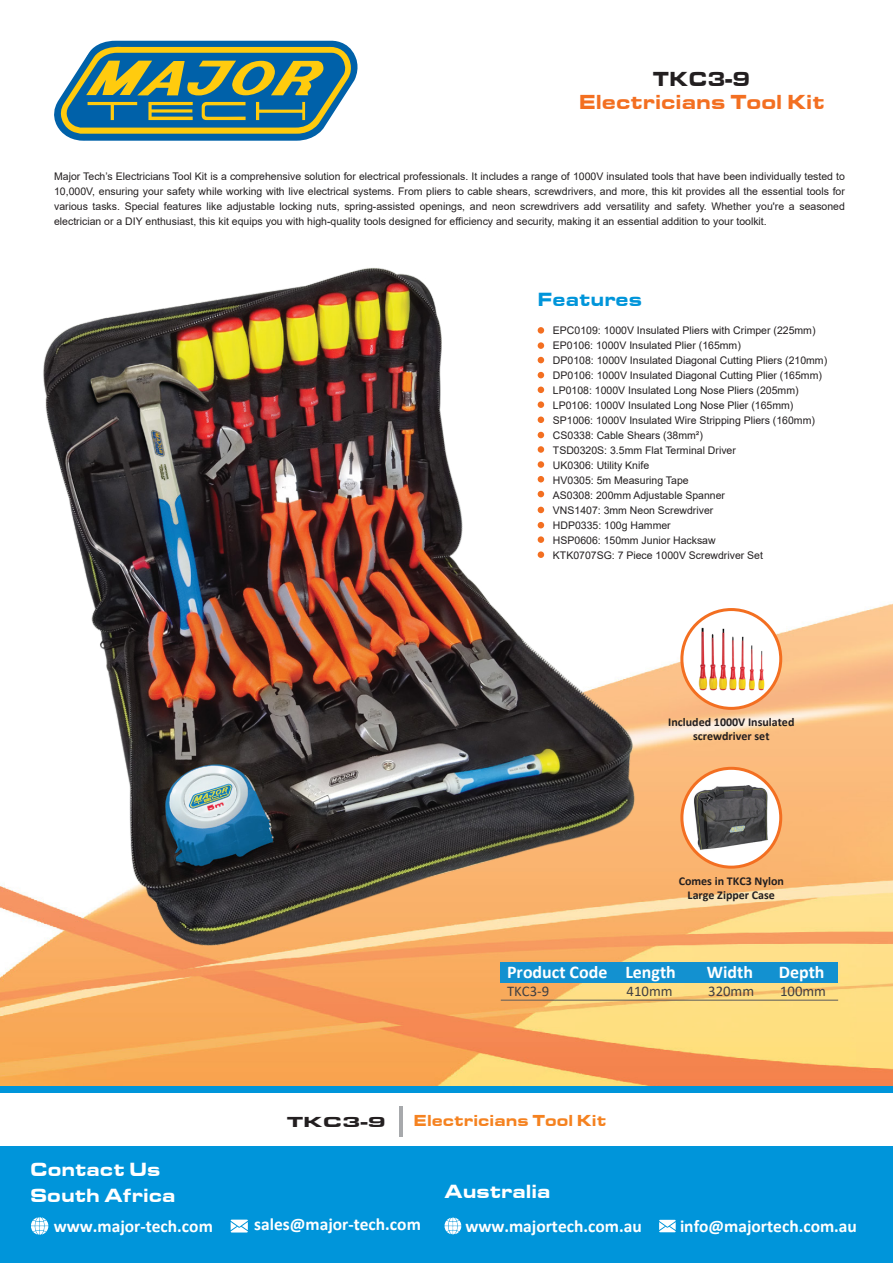
<style>
.page{position:relative;width:893px;height:1263px;background:#fff}
.page>*{position:absolute;margin:0;border:0;box-sizing:border-box;transform-origin:0 0}
.t1{font:21px "Eurostile T Blac Exte";color:#f36f21;scale:.91 1}
.t2{font:21px "Eurostile T Blac Exte";color:#231f20;scale:.91 1}
.t3{font:19.8px/26.5px "Eurostile T Blac Exte";color:#fff;scale:.9 1}
.t4{font:19.8px "Eurostile T Blac Exte";color:#0095da;scale:.9 1}
.t5{font:700 17.85px "Calibri";color:#fff}
.t6{font:700 17.4px "Calibri";color:#fff}
.t7{font:16.5px "Eurostile T Blac Exte";color:#f58220;scale:.91 1}
.t8{font:15px "Eurostile T Blac Exte";color:#231f20;scale:1.3 1}
.t9{font:14.7px "Calibri";color:#414042}
.t10{font:700 12px/14.4px "Calibri";color:#231f20;text-align:center}
.t11{font:10.5px/15px "Arial";color:#231f20}
</style>
<div class="page">
<img style="left:0;top:603px;width:893px;height:483px">
<img style="left:42px;top:268px;width:596px;height:679px">
<div style="left:0;top:1086px;width:893px;height:177px;background:#0095da"></div>
<div style="left:0;top:1094px;width:893px;height:52px;background:#fff"></div>
<svg style="left:31px;top:1217px;width:17px;height:18px"></svg>
<svg style="left:231px;top:1219px;width:17px;height:13px"></svg>
<svg style="left:659px;top:1220px;width:17px;height:12px"></svg>
<svg style="left:444px;top:1217px;width:17px;height:18px"></svg>
<hr style="left:400px;top:1106px;width:3px;height:31px;background:#a7a9ac">
<svg style="left:54px;top:40px;width:304px;height:101px;background:#6a9384"></svg>
<div style="left:538px;top:327px;width:6px;height:7px;background:#f36f21;border-radius:50%"></div>
<div style="left:538px;top:342px;width:6px;height:7px;background:#f36f21;border-radius:50%"></div>
<svg style="left:538px;top:357px;width:6px;height:6px"></svg>
<svg style="left:538px;top:372px;width:6px;height:6px"></svg>
<svg style="left:538px;top:387px;width:6px;height:6px"></svg>
<div style="left:538px;top:401px;width:6px;height:7px;background:#f36f21;border-radius:50%"></div>
<div style="left:538px;top:416px;width:6px;height:7px;background:#f36f21;border-radius:50%"></div>
<svg style="left:538px;top:432px;width:6px;height:6px"></svg>
<div style="left:538px;top:446px;width:6px;height:7px;background:#f36f21;border-radius:50%"></div>
<div style="left:538px;top:461px;width:6px;height:7px;background:#f36f21;border-radius:50%"></div>
<svg style="left:538px;top:476px;width:6px;height:6px"></svg>
<svg style="left:538px;top:491px;width:6px;height:6px"></svg>
<svg style="left:538px;top:507px;width:6px;height:6px"></svg>
<svg style="left:538px;top:522px;width:6px;height:6px"></svg>
<div style="left:538px;top:536px;width:6px;height:7px;background:#f36f21;border-radius:50%"></div>
<div style="left:538px;top:551px;width:6px;height:7px;background:#f36f21;border-radius:50%"></div>
<img style="left:691px;top:784px;width:78px;height:67px">
<svg style="left:682px;top:768px;width:99px;height:16px"></svg>
<svg style="left:769px;top:776px;width:12px;height:78px"></svg>
<svg style="left:690px;top:851px;width:83px;height:13px"></svg>
<svg style="left:682px;top:789px;width:11px;height:64px"></svg>
<div style="left:680px;top:767px;width:102px;height:102px;border:3px solid #f36f21;border-radius:50%"></div>
<svg style="left:682px;top:609px;width:99px;height:99px"></svg>
<img style="left:690px;top:627px;width:76px;height:65px">
<div style="left:682px;top:616px;width:90px;height:11px;background:#fff"></div>
<svg style="left:682px;top:609px;width:8px;height:99px"></svg>
<svg style="left:682px;top:692px;width:84px;height:10px"></svg>
<svg style="left:766px;top:609px;width:15px;height:99px"></svg>
<div style="left:680px;top:608px;width:102px;height:102px;border:3px solid #f36f21;border-radius:50%"></div>
<div style="left:501px;top:962px;width:337px;height:21px;background:#1391d0"></div>
<hr style="left:501px;top:1000px;width:337px;height:1px;background:#58595b">
<h1 class="t2" style="left:653px;top:67px;width:109px">TKC3-9</h1>
<h1 class="t1" style="left:579px;top:90px;width:272px">Electricians Tool Kit</h1>
<p class="t11" style="left:54px;top:168px;width:792px;text-align:justify">Major Tech’s Electricians Tool Kit is a comprehensive solution for electrical professionals. It includes a range of 1000V insulated tools that have been individually tested to 10,000V, ensuring your safety while working with live electrical systems. From pliers to cable shears, screwdrivers, and more, this kit provides all the essential tools for various tasks. Special features like adjustable locking nuts, spring-assisted openings, and neon screwdrivers add versatility and safety. Whether you're a seasoned electrician or a DIY enthusiast, this kit equips you with high-quality tools designed for efficiency and security, making it an essential addition to your toolkit.</p>
<h2 class="t4" style="left:538px;top:288px;width:117px">Features</h2>
<p class="t11" style="left:553px;top:323px;width:276px">EPC0109: 1000V Insulated Pliers with Crimper (225mm)<br>EP0106: 1000V Insulated Plier (165mm)<br>DP0108: 1000V Insulated Diagonal Cutting Pliers (210mm)<br>DP0106: 1000V Insulated Diagonal Cutting Plier (165mm)<br>LP0108: 1000V Insulated Long Nose Pliers (205mm)<br>LP0106: 1000V Insulated Long Nose Plier (165mm)<br>SP1006: 1000V Insulated Wire Stripping Pliers (160mm)<br>CS0338: Cable Shears (38mm²)<br>TSD0320S: 3.5mm Flat Terminal Driver<br>UK0306: Utility Knife<br>HV0305: 5m Measuring Tape<br>AS0308: 200mm Adjustable Spanner<br>VNS1407: 3mm Neon Screwdriver<br>HDP0335: 100g Hammer<br>HSP0606: 150mm Junior Hacksaw<br>KTK0707SG: 7 Piece 1000V Screwdriver Set</p>
<p class="t10" style="left:668px;top:715px;width:128px">Included 1000V Insulated screwdriver set</p>
<p class="t10" style="left:679px;top:873px;width:107px">Comes in TKC3 Nylon<br>Large Zipper Case</p>
<h3 class="t5" style="left:507px;top:959px;width:170px">Product Code Length</h3>
<h3 class="t5" style="left:707px;top:959px;width:48px">Width</h3>
<h3 class="t5" style="left:779px;top:959px;width:47px">Depth</h3>
<h3 class="t9" style="left:507px;top:980px;width:44px">TKC3-9</h3>
<h3 class="t9" style="left:627px;top:980px;width:48px">410mm</h3>
<h3 class="t9" style="left:708px;top:980px;width:48px">320mm</h3>
<h3 class="t9" style="left:780px;top:980px;width:48px">100mm</h3>
<h2 class="t3" style="left:30px;top:1156px;width:163px">Contact Us<br>South Africa</h2>
<h3 class="t8" style="left:287px;top:1113px;width:78px">TKC3-9</h3>
<h3 class="t7" style="left:414px;top:1111px;width:213px">Electricians Tool Kit</h3>
<h2 class="t3" style="left:445px;top:1178px;width:119px">Australia</h2>
<h3 class="t6" style="left:54px;top:1213px;width:161px">www.major-tech.com</h3>
<h3 class="t6" style="left:254px;top:1212px;width:168px">sales@major-tech.com</h3>
<h3 class="t6" style="left:465px;top:1213px;width:178px">www.majortech.com.au</h3>
<h3 class="t6" style="left:680px;top:1213px;width:178px">info@majortech.com.au</h3>
</div>
